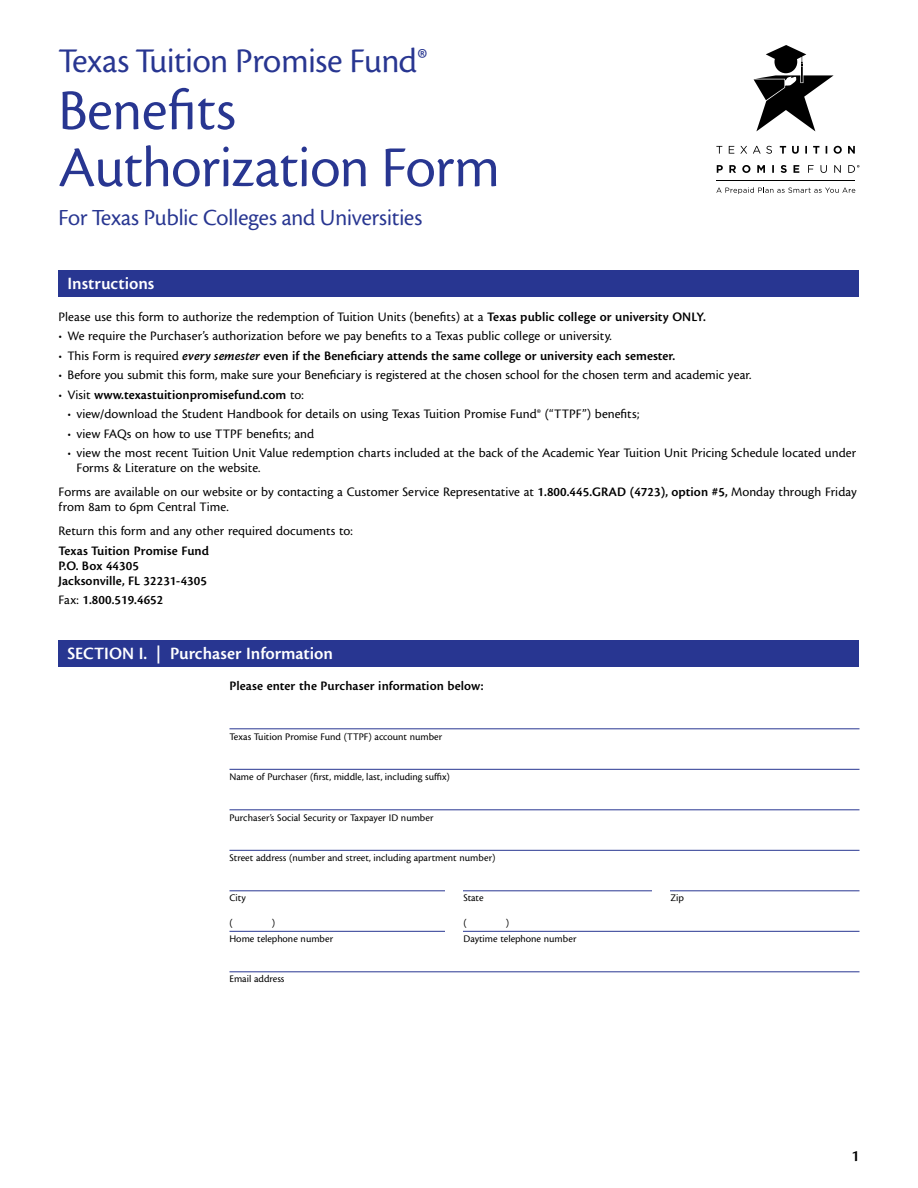
<style>
.page{position:relative;width:918px;height:1188px;background:#fff}
.page>*{position:absolute;margin:0;border:0;box-sizing:border-box;transform-origin:0 0}
.t1{font:500 60px/57px "OFI Cronos Display";letter-spacing:-.005em;color:#283691}
.t2{font:500 36px "OFI Cronos Display";letter-spacing:-.005em;color:#283691}
.t3{font:500 24px "OFI Cronos Display";color:#283691}
.t4{font:700 18px "OFI Cronos Text";color:#fff}
.t5{font:700 16.5px "OFI Cronos Text";color:#000}
.t6{font:500 13.5px/15px "OFI Cronos Text";letter-spacing:.005em;color:#000}
.t7{font:700 13.5px/15px "OFI Cronos Text";letter-spacing:.005em;color:#000}
.t8{font:500 10.5px "OFI Cronos Text";color:#000}
.s1{font-weight:700}
.s2{font-weight:500}
.s3{font-style:italic}
</style>
<div class="page">
<div style="left:58px;top:270px;width:802px;height:27px;background:#283691"></div>
<div style="left:58px;top:640px;width:802px;height:28px;background:#283691"></div>
<hr style="left:230px;top:729px;width:630px;height:1px;background:#283691">
<hr style="left:230px;top:769px;width:630px;height:1px;background:#283691">
<hr style="left:230px;top:810px;width:630px;height:1px;background:#283691">
<hr style="left:230px;top:850px;width:630px;height:1px;background:#283691">
<hr style="left:230px;top:891px;width:630px;height:1px;background:#283691">
<hr style="left:230px;top:931px;width:630px;height:1px;background:#283691">
<hr style="left:230px;top:972px;width:630px;height:1px;background:#283691">
<div style="left:652px;top:880px;width:18px;height:22px;background:#fff"></div>
<div style="left:446px;top:880px;width:18px;height:65px;background:#fff"></div>
<svg style="left:716px;top:187px;width:139px;height:7px"></svg>
<hr style="left:716px;top:181px;width:139px;height:1px;background:#000">
<svg style="left:716px;top:146px;width:56px;height:8px"></svg>
<svg style="left:780px;top:146px;width:75px;height:8px"></svg>
<svg style="left:717px;top:165px;width:82px;height:8px"></svg>
<svg style="left:808px;top:165px;width:51px;height:8px"></svg>
<svg style="left:754px;top:45px;width:80px;height:86px"></svg>
<h2 class="t2" style="left:58px;top:42px;width:371px">Texas Tuition Promise Fund®</h2>
<h1 class="t1" style="left:58px;top:83px;width:443px">Benefits<br>Authorization Form</h1>
<h3 class="t3" style="left:58px;top:205px;width:365px">For Texas Public Colleges and Universities</h3>
<h3 class="t4" style="left:68px;top:273px;width:88px">Instructions</h3>
<p class="t6" style="left:58px;top:309px;width:649px">Please use this form to authorize the redemption of Tuition Units (benefits) at a <span class="s1">Texas public college or university ONLY.</span></p>
<p class="t6" style="left:58px;top:329px;width:555px">• We require the Purchaser’s authorization before we pay benefits to a Texas public college or university.</p>
<p class="t7" style="left:58px;top:348px;width:618px"><span class="s2">• This Form is required</span> <span class="s3">every semester</span> even if the Beneficiary attends the same college or university each semester.</p>
<p class="t6" style="left:58px;top:368px;width:694px">• Before you submit this form, make sure your Beneficiary is registered at the chosen school for the chosen term and academic year.</p>
<p class="t7" style="left:58px;top:387px;width:247px"><span class="s2">• Visit</span> www.texastuitionpromisefund.com <span class="s2">to:</span></p>
<p class="t6" style="left:68px;top:407px;width:573px">• view/download the Student Handbook for details on using Texas Tuition Promise Fund® (“TTPF”) benefits;</p>
<p class="t6" style="left:68px;top:426px;width:248px">• view FAQs on how to use TTPF benefits; and</p>
<p class="t6" style="left:77px;top:446px;width:781px;text-indent:-9px">• view the most recent Tuition Unit Value redemption charts included at the back of the Academic Year Tuition Unit Pricing Schedule located under<br>Forms &amp; Literature on the website.</p>
<p class="t6" style="left:59px;top:485px;width:800px">Forms are available on our website or by contacting a Customer Service Representative at <span class="s1">1.800.445.GRAD (4723), option #5,</span> Monday through Friday from 8am to 6pm Central Time.</p>
<p class="t6" style="left:59px;top:524px;width:296px">Return this form and any other required documents to:</p>
<p class="t7" style="left:59px;top:543px;width:152px">Texas Tuition Promise Fund<br>P.O. Box 44305<br>Jacksonville, FL 32231-4305</p>
<p class="t7" style="left:59px;top:593px;width:106px"><span class="s2">Fax:</span> 1.800.519.4652</p>
<h3 class="t4" style="left:68px;top:644px;width:267px">SECTION I. | Purchaser Information</h3>
<p class="t7" style="left:230px;top:678px;width:255px">Please enter the Purchaser information below:</p>
<p class="t8" style="left:230px;top:731px;width:214px">Texas Tuition Promise Fund (TTPF) account number</p>
<p class="t8" style="left:230px;top:771px;width:222px">Name of Purchaser (first, middle, last, including suffix)</p>
<p class="t8" style="left:230px;top:812px;width:206px">Purchaser’s Social Security or Taxpayer ID number</p>
<p class="t8" style="left:230px;top:852px;width:267px">Street address (number and street, including apartment number)</p>
<p class="t8" style="left:230px;top:893px;width:18px">City</p>
<p class="t8" style="left:464px;top:893px;width:22px">State</p>
<p class="t8" style="left:671px;top:893px;width:15px">Zip</p>
<p class="t8" style="left:230px;top:917px;width:5px">(</p>
<p class="t8" style="left:272px;top:917px;width:5px">)</p>
<p class="t8" style="left:464px;top:917px;width:5px">(</p>
<p class="t8" style="left:506px;top:917px;width:5px">)</p>
<p class="t8" style="left:230px;top:933px;width:105px">Home telephone number</p>
<p class="t8" style="left:464px;top:933px;width:114px">Daytime telephone number</p>
<p class="t8" style="left:230px;top:974px;width:57px">Email address</p>
<p class="t5" style="left:852px;top:1147px;width:9px">1</p>
</div>
